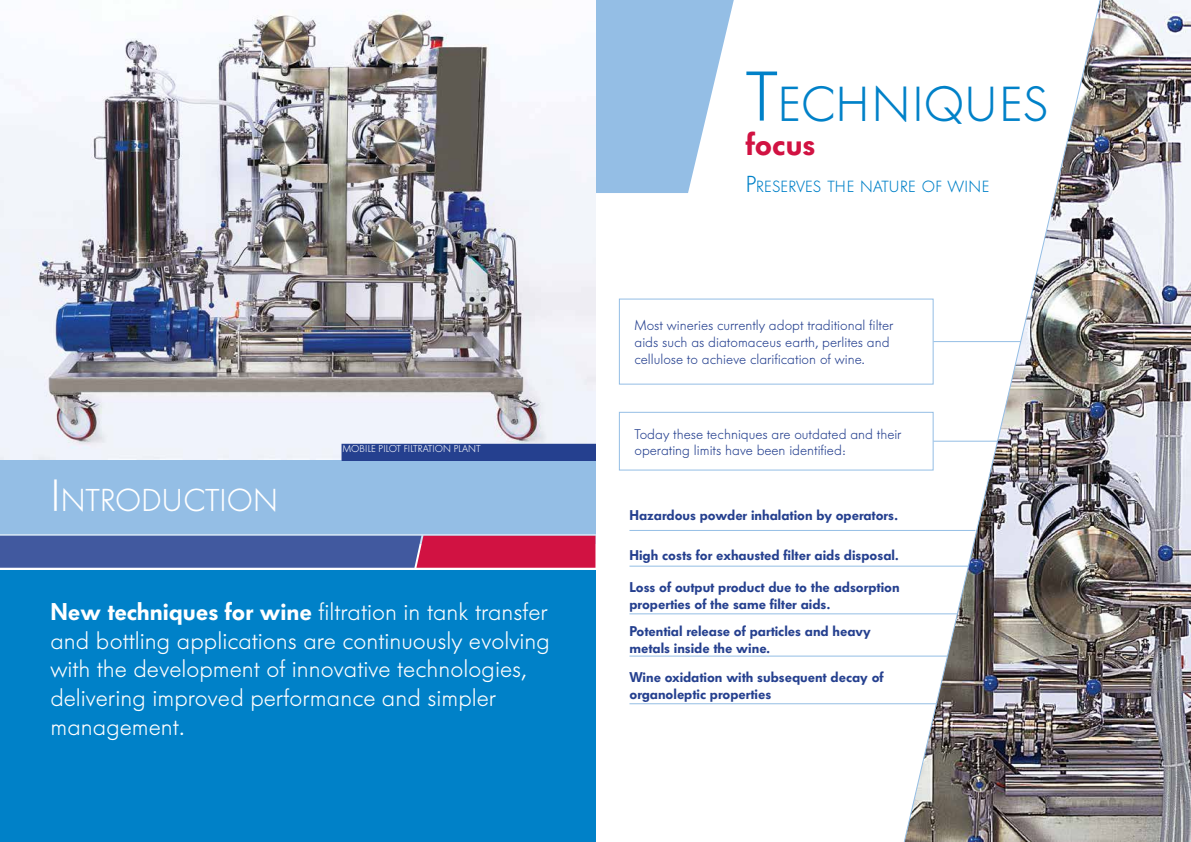
<style>
.page{position:relative;width:1191px;height:842px;background:#fff}
.page>*{position:absolute;margin:0;border:0;box-sizing:border-box;transform-origin:0 0}
.t1{font:300 49px "Futura BQ";letter-spacing:.02em;color:#0081c8}
.t2{font:300 31.5px "Futura BQ";color:#fff}
.t3{font:600 31px "Futura BQ";color:#d11242}
.t4{font:300 24px/28.8px "Futura BQ";color:#fff}
.t5{font:300 16.1px "Futura BQ";letter-spacing:.02em;color:#0081c8}
.t6{font:600 14px/16.8px "Futura BQ";color:#25408f}
.t7{font:300 14px/16.8px "Futura BQ";color:#25408f}
.t8{font:300 10px "Futura BQ";color:#fff}
.s1{font-size:45px}
.s2{font-weight:600}
.s3{font-size:70px}
.s4{font-size:23px}
</style>
<div class="page">
<svg style="left:595px;top:0;width:139px;height:193px;fill:#94bee5"></svg>
<img style="left:0;top:10px;width:595px;height:449px">
<div style="left:0;top:571px;width:595px;height:271px;background:#0081c8"></div>
<div style="left:0;top:460px;width:595px;height:73px;background:#94bee5"></div>
<div style="left:0;top:499px;width:595px;height:44px;background:#94bee5"></div>
<svg style="left:0;top:536px;width:595px;height:32px;background:#6d4684"></svg>
<div style="left:619px;top:299px;width:314px;height:85px;border:1px solid #94bee5"></div>
<div style="left:619px;top:412px;width:314px;height:58px;border:1px solid #94bee5"></div>
<hr style="left:629px;top:530px;width:346px;height:1px;background:#94bee5">
<hr style="left:629px;top:566px;width:346px;height:1px;background:#94bee5">
<hr style="left:629px;top:614px;width:346px;height:1px;background:#94bee5">
<hr style="left:629px;top:656px;width:346px;height:1px;background:#94bee5">
<hr style="left:629px;top:703px;width:346px;height:1px;background:#94bee5">
<img style="left:893px;top:0;width:298px;height:842px">
<div style="left:342px;top:444px;width:253px;height:16px;background:#25408f"></div>
<div style="left:341px;top:444px;width:255px;height:17px;border:1px solid #25408f"></div>
<h2 class="t2" style="left:50px;top:481px;width:229px"><span class="s1">I</span> NTRODUCTION</h2>
<p class="t8" style="left:342px;top:443px;width:7px">MOBILE</p>
<p class="t8" style="left:378px;top:443px;width:6px">PILOT</p>
<p class="t8" style="left:404px;top:443px;width:6px">FILTRATION</p>
<p class="t8" style="left:454px;top:443px;width:7px">PLANT</p>
<h3 class="t4" style="left:50px;top:597px;width:501px"><span class="s2">New techniques for wine</span> filtration in tank transfer and bottling applications are continuously evolving with the development of innovative technologies, delivering improved performance and simpler management.</h3>
<h1 class="t1" style="left:745px;top:75px;width:304px"><span class="s3">T</span>ECHNIQUES</h1>
<h3 class="t3" style="left:745px;top:126px;width:71px">focus</h3>
<p class="t5" style="left:745px;top:177px;width:245px"><span class="s4">P</span>RESERVES THE NATURE OF WINE</p>
<p class="t7" style="left:634px;top:317px;width:260px">Most wineries currently adopt traditional filter aids such as diatomaceus earth, perlites and cellulose to achieve clarification of wine.</p>
<p class="t7" style="left:634px;top:425px;width:268px">Today these techniques are outdated and their operating limits have been identified:</p>
<p class="t6" style="left:629px;top:507px;width:270px">Hazardous powder inhalation by operators.</p>
<p class="t6" style="left:629px;top:547px;width:271px">High costs for exhausted filter aids disposal.</p>
<p class="t6" style="left:629px;top:579px;width:272px">Loss of output product due to the adsorption properties of the same filter aids.</p>
<p class="t6" style="left:629px;top:623px;width:243px">Potential release of particles and heavy metals inside the wine.</p>
<p class="t6" style="left:629px;top:669px;width:256px">Wine oxidation with subsequent decay of organoleptic properties</p>
</div>
